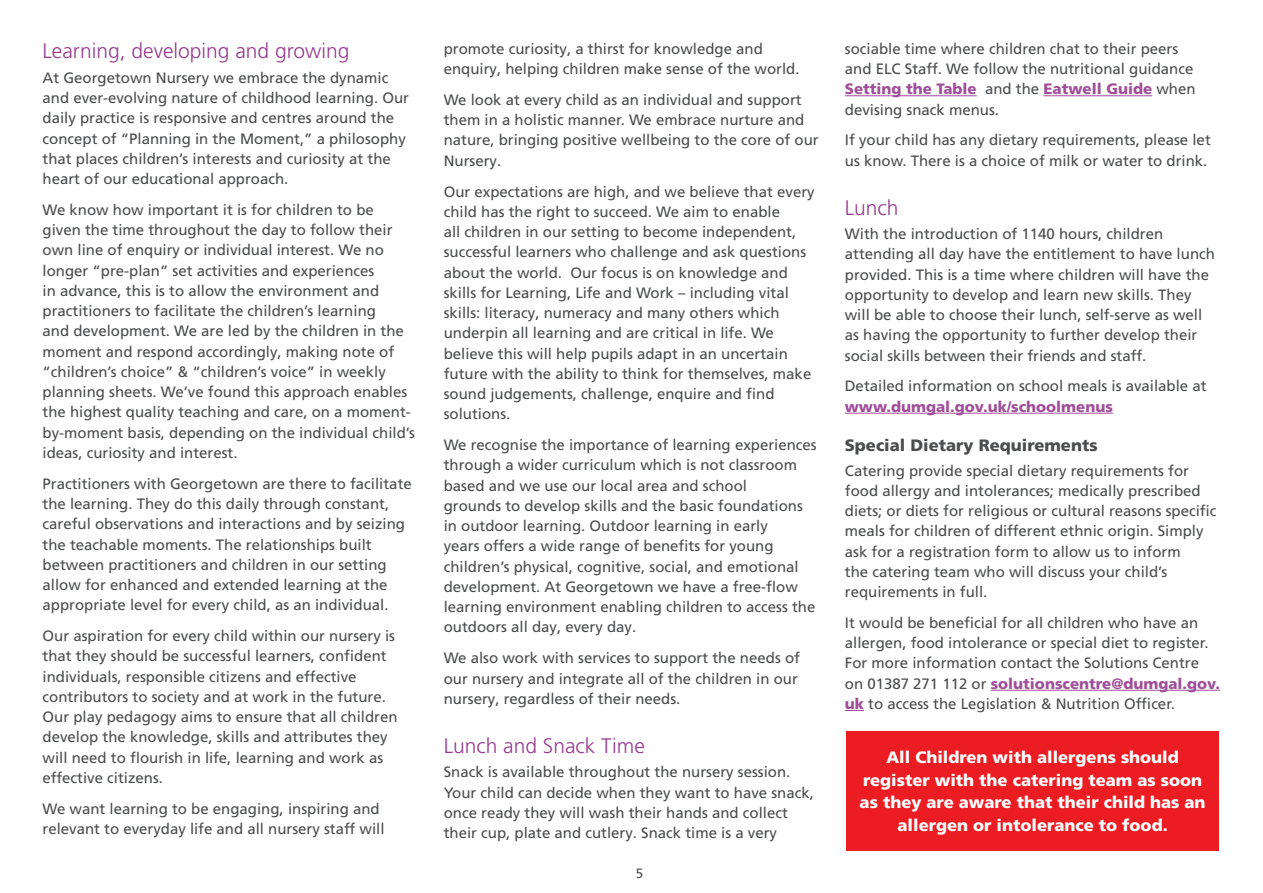
<style>
.page{position:relative;width:1263px;height:893px;background:#fff}
.page>*{position:absolute;margin:0;border:0;box-sizing:border-box;transform-origin:0 0}
.t1{font:300 21px "Frutiger LT Pro";color:#963a8e}
.Body{font:900 16.5px/22.5px "Frutiger LT Pro";color:#fff;text-align:center}
.Sub_heading_1{font:900 16.5px "Frutiger LT Pro";color:#4b4c4d}
.Body-2{font:15px/20.2px "Frutiger LT Pro";color:#4b4c4d}
.t2{font:13.5px "Frutiger LT Pro";color:#4b4c4d}
.s1{font-weight:900;color:#a04e99}
</style>
<div class="page">
<hr style="left:845px;top:96px;width:132px;height:1px;background:#a04e99">
<hr style="left:1043px;top:96px;width:109px;height:1px;background:#a04e99">
<hr style="left:845px;top:413px;width:268px;height:1px;background:#a04e99">
<hr style="left:991px;top:690px;width:229px;height:1px;background:#a04e99">
<svg style="left:845px;top:710px;width:19px;height:1px"></svg>
<div style="left:846px;top:731px;width:373px;height:119px;background:#eb1d23"></div>
<p class="t1" style="left:43px;top:39px;width:308px">Learning, developing and growing</p>
<p class="Body-2" style="left:43px;top:68px;width:368px">At Georgetown Nursery we embrace the dynamic and ever-evolving nature of childhood learning. Our daily practice is responsive and centres around the concept of “Planning in the Moment,” a philosophy that places children’s interests and curiosity at the heart of our educational approach.</p>
<p class="Body-2" style="left:43px;top:200px;width:374px">We know how important it is for children to be given the time throughout the day to follow their own line of enquiry or individual interest. We no longer “pre-plan” set activities and experiences<br>in advance, this is to allow the environment and practitioners to facilitate the children’s learning<br>and development. We are led by the children in the moment and respond accordingly, making note of “children’s choice” &amp; “children’s voice” in weekly planning sheets. We’ve found this approach enables the highest quality teaching and care, on a moment&shy;by-moment basis, depending on the individual child’s ideas, curiosity and interest.</p>
<p class="Body-2" style="left:43px;top:474px;width:371px">Practitioners with Georgetown are there to facilitate the learning. They do this daily through constant, careful observations and interactions and by seizing the teachable moments. The relationships built between practitioners and children in our setting allow for enhanced and extended learning at the appropriate level for every child, as an individual.</p>
<p class="Body-2" style="left:43px;top:626px;width:357px">Our aspiration for every child within our nursery is that they should be successful learners, confident individuals, responsible citizens and effective contributors to society and at work in the future.<br>Our play pedagogy aims to ensure that all children develop the knowledge, skills and attributes they will need to flourish in life, learning and work as effective citizens.</p>
<p class="Body-2" style="left:43px;top:799px;width:344px">We want learning to be engaging, inspiring and relevant to everyday life and all nursery staff will</p>
<p class="Body-2" style="left:444px;top:39px;width:357px">promote curiosity, a thirst for knowledge and enquiry, helping children make sense of the world.</p>
<p class="Body-2" style="left:444px;top:90px;width:377px">We look at every child as an individual and support them in a holistic manner. We embrace nurture and nature, bringing positive wellbeing to the core of our Nursery.</p>
<p class="Body-2" style="left:444px;top:181px;width:372px">Our expectations are high, and we believe that every child has the right to succeed. We aim to enable<br>all children in our setting to become independent, successful learners who challenge and ask questions about the world. Our focus is on knowledge and skills for Learning, Life and Work – including vital skills: literacy, numeracy and many others which underpin all learning and are critical in life. We believe this will help pupils adapt in an uncertain future with the ability to think for themselves, make sound judgements, challenge, enquire and find solutions.</p>
<p class="Body-2" style="left:444px;top:435px;width:374px">We recognise the importance of learning experiences through a wider curriculum which is not classroom based and we use our local area and school<br>grounds to develop skills and the basic foundations in outdoor learning. Outdoor learning in early<br>years offers a wide range of benefits for young children’s physical, cognitive, social, and emotional development. At Georgetown we have a free-flow learning environment enabling children to access the outdoors all day, every day.</p>
<p class="Body-2" style="left:444px;top:648px;width:358px">We also work with services to support the needs of our nursery and integrate all of the children in our nursery, regardless of their needs.</p>
<p class="t1" style="left:444px;top:733px;width:203px">Lunch and Snack Time</p>
<p class="Body-2" style="left:444px;top:762px;width:372px">Snack is available throughout the nursery session.<br>Your child can decide when they want to have snack, once ready they will wash their hands and collect their cup, plate and cutlery. Snack time is a very</p>
<p class="t2" style="left:636px;top:865px;width:9px">5</p>
<p class="Body-2" style="left:845px;top:39px;width:352px">sociable time where children chat to their peers and ELC Staff. We follow the nutritional guidance <span class="s1">Setting the Table</span> and the <span class="s1">Eatwell Guide</span> when devising snack menus.</p>
<p class="Body-2" style="left:845px;top:130px;width:367px">If your child has any dietary requirements, please let us know. There is a choice of milk or water to drink.</p>
<p class="t1" style="left:845px;top:195px;width:55px">Lunch</p>
<p class="Body-2" style="left:845px;top:224px;width:372px">With the introduction of 1140 hours, children attending all day have the entitlement to have lunch provided. This is a time where children will have the opportunity to develop and learn new skills. They will be able to choose their lunch, self-serve as well as having the opportunity to further develop their social skills between their friends and staff.</p>
<p class="Body-2" style="left:845px;top:376px;width:363px">Detailed information on school meals is available at <span class="s1">www.dumgal.gov.uk/schoolmenus</span></p>
<p class="Sub_heading_1" style="left:845px;top:435px;width:254px">Special Dietary Requirements</p>
<p class="Body-2" style="left:845px;top:460px;width:373px">Catering provide special dietary requirements for food allergy and intolerances; medically prescribed diets; or diets for religious or cultural reasons specific meals for children of different ethnic origin. Simply ask for a registration form to allow us to inform<br>the catering team who will discuss your child’s requirements in full.</p>
<p class="Body-2" style="left:845px;top:613px;width:377px">It would be beneficial for all children who have an allergen, food intolerance or special diet to register.<br>For more information contact the Solutions Centre on 01387 271 112 or <span class="s1">solutionscentre@dumgal.gov. uk</span> to access the Legislation &amp; Nutrition Officer.</p>
<p class="Body" style="left:860px;top:746px;width:347px">All Children with allergens should register with the catering team as soon as they are aware that their child has an allergen or intolerance to food.</p>
</div>
